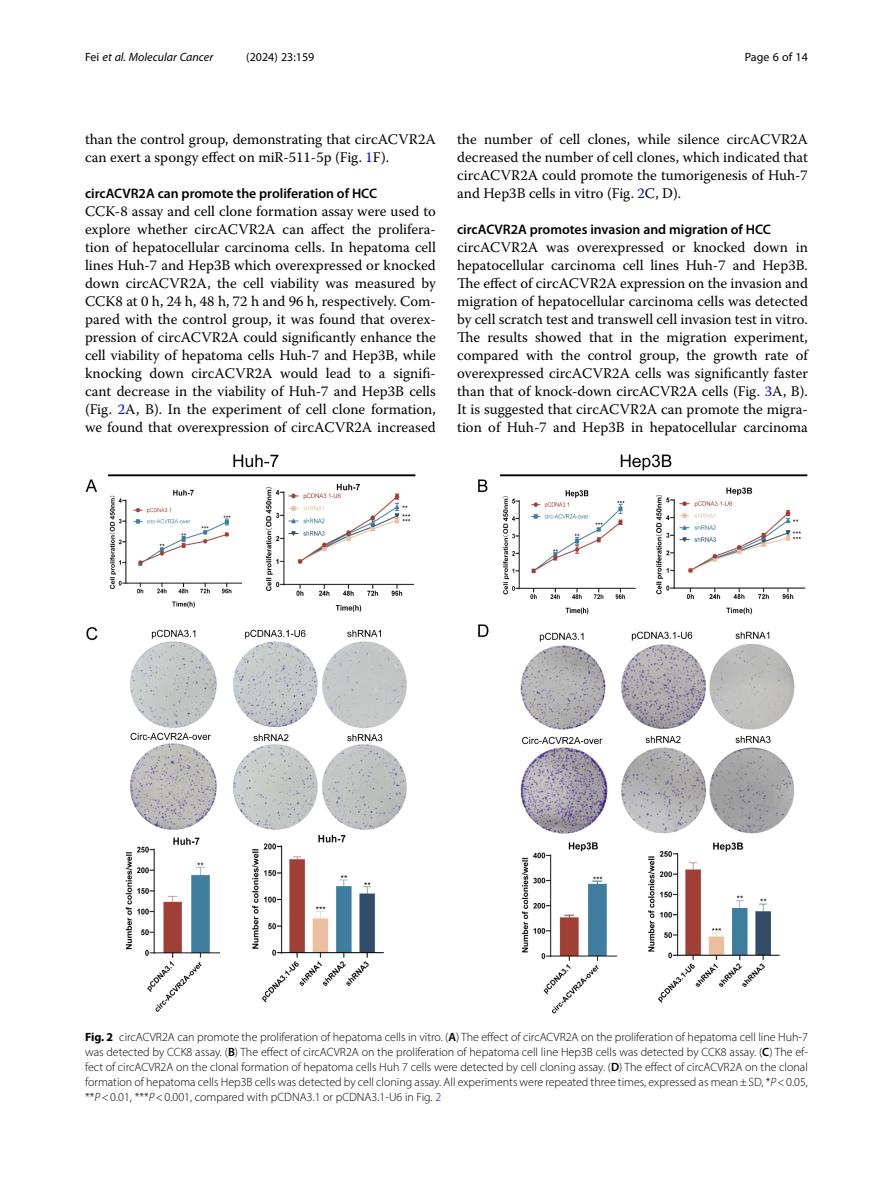
<style>
.page{position:relative;width:893px;height:1191px;background:#fff}
.page>*{position:absolute;margin:0;border:0;box-sizing:border-box;transform-origin:0 0}
.Body_Text{font:14.7px/18px "Warnock Pro";color:#000;text-align:justify}
.Body_Text_Indent{font:14.7px/18px "Warnock Pro";color:#000}
.Head_2{font:600 13.8px "Myriad Pro";color:#000}
.Figure_Caption{font:300 12px/15px "Myriad Pro";color:#000;text-align:justify}
.t1{font:italic 12px "Myriad Pro";color:#000}
.t2{font:12px "Myriad Pro";color:#000}
.s1{font-style:normal}
.s2{color:#00f}
.s3{font-weight:700}
.s4{font-weight:600}
.s5{font-style:italic}
</style>
<div class="page">
<img style="left:85px;top:454px;width:723px;height:560px">
<p class="t1" style="left:85px;top:50px;width:130px"><span class="s1">Fei</span> et al. Molecular Cancer</p>
<p class="t2" style="left:246px;top:50px;width:70px">(2024) 23:159</p>
<p class="t2" style="left:745px;top:50px;width:65px">Page 6 of 14</p>
<p class="Body_Text_Indent" style="left:85px;top:130px;width:352px">than the control group, demonstrating that circACVR2A can exert a spongy effect on miR-511-5p (Fig. <span class="s2">1</span>F).</p>
<p class="Head_2" style="left:85px;top:185px;width:294px">circACVR2A can promote the proliferation of HCC</p>
<p class="Body_Text" style="left:85px;top:202px;width:352px">CCK-8 assay and cell clone formation assay were used to explore whether circACVR2A can affect the prolifera&shy;tion of hepatocellular carcinoma cells. In hepatoma cell lines Huh-7 and Hep3B which overexpressed or knocked down circACVR2A, the cell viability was measured by CCK8 at 0 h, 24 h, 48 h, 72 h and 96 h, respectively. Com&shy;pared with the control group, it was found that overex&shy;pression of circACVR2A could significantly enhance the cell viability of hepatoma cells Huh-7 and Hep3B, while knocking down circACVR2A would lead to a signifi&shy;cant decrease in the viability of Huh-7 and Hep3B cells (Fig. <span class="s2">2</span>A, B). In the experiment of cell clone formation, we found that overexpression of circACVR2A increased</p>
<p class="Body_Text" style="left:457px;top:130px;width:352px">the number of cell clones, while silence circACVR2A decreased the number of cell clones, which indicated that circACVR2A could promote the tumorigenesis of Huh-7 and Hep3B cells in vitro (Fig. <span class="s2">2</span>C, D).</p>
<p class="Head_2" style="left:457px;top:221px;width:315px">circACVR2A promotes invasion and migration of HCC</p>
<p class="Body_Text" style="left:457px;top:238px;width:352px">circACVR2A was overexpressed or knocked down in hepatocellular carcinoma cell lines Huh-7 and Hep3B.<br>The effect of circACVR2A expression on the invasion and migration of hepatocellular carcinoma cells was detected by cell scratch test and transwell cell invasion test in vitro.<br>The results showed that in the migration experiment, compared with the control group, the growth rate of overexpressed circACVR2A cells was significantly faster than that of knock-down circACVR2A cells (Fig. <span class="s2">3</span>A, B).<br>It is suggested that circACVR2A can promote the migra&shy;tion of Huh-7 and Hep3B in hepatocellular carcinoma</p>
<p class="Figure_Caption" style="left:85px;top:1029px;width:724px"><span class="s3">Fig. 2</span> circACVR2A can promote the proliferation of hepatoma cells in vitro. (<span class="s4">A</span>) The effect of circACVR2A on the proliferation of hepatoma cell line Huh-7 was detected by CCK8 assay. (<span class="s4">B</span>) The effect of circACVR2A on the proliferation of hepatoma cell line Hep3B cells was detected by CCK8 assay. (<span class="s4">C</span>) The ef&shy;fect of circACVR2A on the clonal formation of hepatoma cells Huh 7 cells were detected by cell cloning assay. (<span class="s4">D</span>) The effect of circACVR2A on the clonal formation of hepatoma cells Hep3B cells was detected by cell cloning assay. All experiments were repeated three times, expressed as mean±SD, *<span class="s5">P</span>&lt;0.05, **<span class="s5">P</span>&lt;0.01, ***<span class="s5">P</span>&lt;0.001, compared with pCDNA3.1 or pCDNA3.1-U6 in Fig. <span class="s2">2</span></p>
</div>
